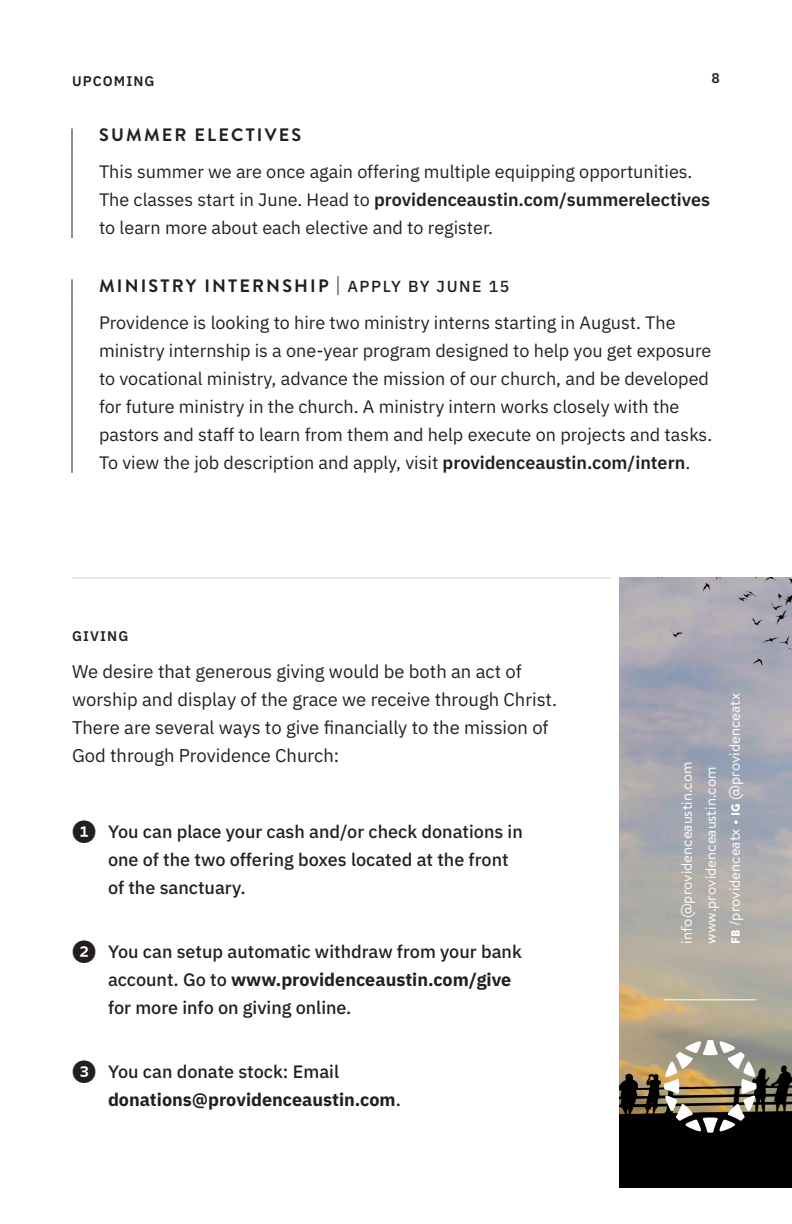
<style>
.page{position:relative;width:792px;height:1224px;background:#fff}
.page>*{position:absolute;margin:0;border:0;box-sizing:border-box;transform-origin:0 0}
.Body{font:18.4px/28px "IBM Plex Sans";color:#231f20}
.Upcoming_Body{font:18px/28px "IBM Plex Sans";color:#231f20}
.t1{font:500 18px/28px "IBM Plex Sans";color:#231f20}
.t2{font:700 18px/28px "IBM Plex Sans";color:#231f20}
.Upcoming_Title{font:700 18px "Brandon Grotesque";letter-spacing:.12em;color:#231f20}
.t3{font:15px/24px "Brandon Text";color:#fff}
.Page_Category{font:600 14px "IBM Plex Sans";letter-spacing:.08em;color:#231f20}
.s1{font-weight:600}
.s2{font-family:"IBM Plex Sans";font-weight:500;font-size:16px}
.s3{font-family:"Whitney Index Black Round Bd";font-weight:400;font-size:24px}
.s4{font-weight:700}
.s5{font-weight:500}
.s6{font-family:"Brandon Grotesque";font-weight:900;font-size:12px}
.s7{font-family:"Brandon Grotesque";font-size:16px}
</style>
<div class="page">
<img style="left:620px;top:577px;width:172px;height:611px">
<svg style="left:664px;top:1040px;width:93px;height:93px"></svg>
<hr style="left:664px;top:999px;width:93px;height:1px;background:#fff">
<svg style="left:72px;top:128px;width:1px;height:18px"></svg>
<hr style="left:72px;top:146px;width:1px;height:92px;background:#18222e">
<svg style="left:72px;top:279px;width:1px;height:18px"></svg>
<hr style="left:72px;top:297px;width:1px;height:176px;background:#18222e">
<hr style="left:72px;top:577px;width:539px;height:1px;background:#231f20">
<p class="Page_Category" style="left:72px;top:70px;width:84px">UPCOMING</p>
<p class="Page_Category" style="left:712px;top:67px;width:10px">8</p>
<p class="Upcoming_Title" style="left:99px;top:122px;width:204px">SUMMER ELECTIVES</p>
<p class="Upcoming_Body" style="left:99px;top:156px;width:613px">This summer we are once again offering multiple equipping opportunities.<br>The classes start in June. Head to <span class="s1">providenceaustin.com/summerelectives </span>to learn more about each elective and to register.</p>
<p class="Upcoming_Title" style="left:99px;top:273px;width:412px">MINISTRY INTERNSHIP | <span class="s2">APPLY BY JUNE 15</span></p>
<p class="Upcoming_Body" style="left:99px;top:307px;width:615px">Providence is looking to hire two ministry interns starting in August. The ministry internship is a one-year program designed to help you get exposure to vocational ministry, advance the mission of our church, and be developed for future ministry in the church. A ministry intern works closely with the pastors and staff to learn from them and help execute on projects and tasks.<br>To view the job description and apply, visit <span class="s1">providenceaustin.com/intern</span>.</p>
<p class="Page_Category" style="left:72px;top:625px;width:58px">GIVING</p>
<p class="Body" style="left:72px;top:656px;width:487px">We desire that generous giving would be both an act of worship and display of the grace we receive through Christ.<br>There are several ways to give financially to the mission of God through Providence Church:</p>
<p class="t1" style="left:108px;top:816px;width:416px;text-indent:-36px"><span class="s3">1</span> You can place your cash and/or check donations in one of the two offering boxes located at the front of the sanctuary.</p>
<p class="t1" style="left:108px;top:936px;width:415px;text-indent:-36px"><span class="s3">2</span> You can setup automatic withdraw from your bank account. Go to <span class="s4">www.providenceaustin.com/give </span>for more info on giving online.</p>
<p class="t2" style="left:108px;top:1056px;width:294px;text-indent:-36px"><span class="s3">3</span> <span class="s5">You can donate stock: Email </span>donations@providenceaustin.com<span class="s5">.</span></p>
<p class="t3" style="left:674px;top:944px;width:184px;rotate:-90deg">info@providenceaustin.com www.providenceaustin.com</p>
<p class="t3" style="left:722px;top:944px;width:252px;rotate:-90deg"><span class="s6">FB</span> /providenceatx <span class="s7">•</span> <span class="s6">IG</span> @providenceatx</p>
</div>
